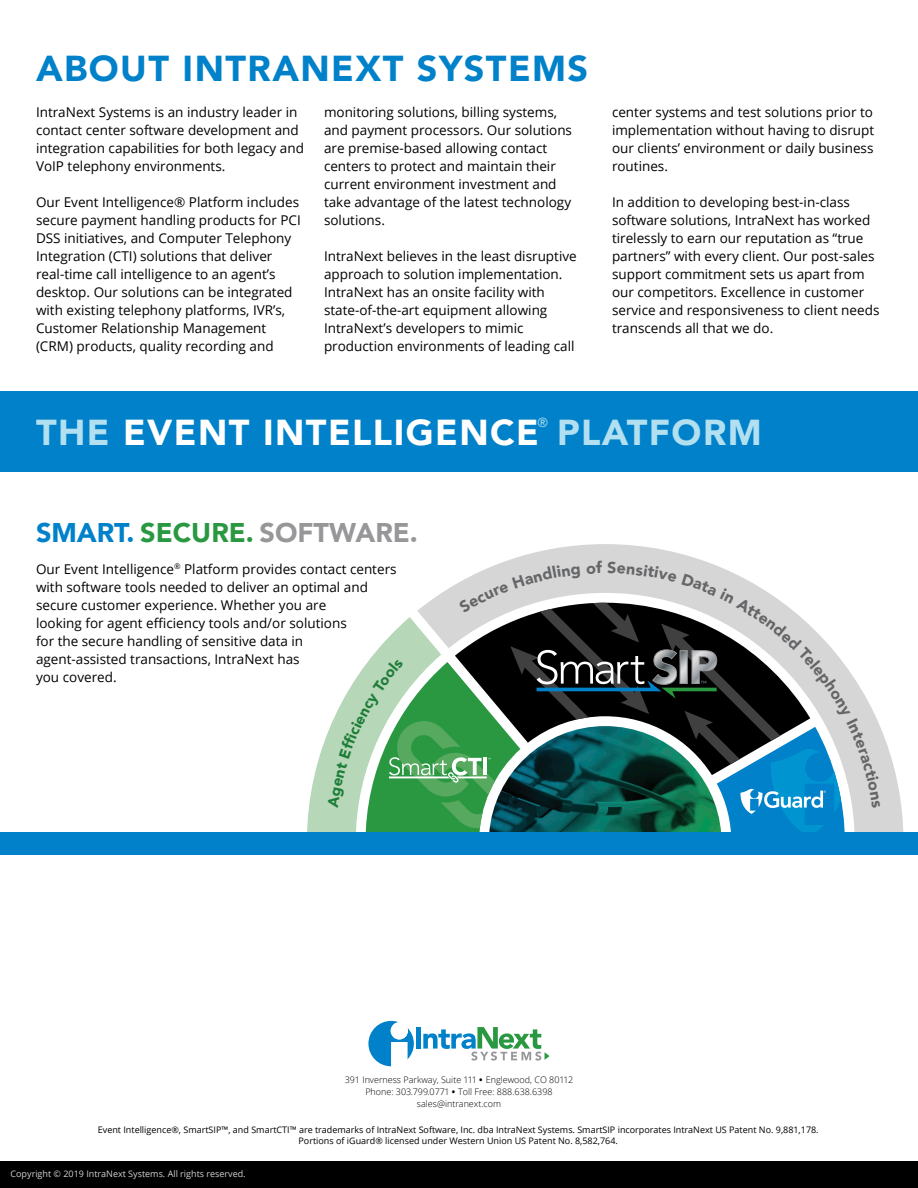
<style>
.page{position:relative;width:918px;height:1188px;background:#fff}
.page>*{position:absolute;margin:0;border:0;box-sizing:border-box;transform-origin:0 0}
.t1{font:900 36px "Avenir";letter-spacing:.04em;color:#0081c9}
.t2{font:900 36px "Avenir";letter-spacing:.04em;color:#fff}
.t3{font:900 36px "Avenir";letter-spacing:.04em;color:#b2e0f1}
.t4{font:900 27px "Avenir";color:#97979a}
.t5{font:13.5px/18px "Open Sans";color:#000}
.t6{font:500 13.05px "Avenir";color:#a1daee}
.t7{font:9px/10.8px "Open Sans";color:#000;text-align:center}
.t8{font:300 9px "Open Sans";color:#000}
.t9{font:9px "Open Sans";color:#d1d2d4}
.s1{color:#b2e0f1}
.s2{color:#0081c9}
.s3{color:#2a9841}
.s4{font-weight:700}
</style>
<div class="page">
<svg style="left:507px;top:544px;width:397px;height:289px"></svg>
<div style="left:0;top:833px;width:918px;height:22px;background:#0081c9"></div>
<div style="left:0;top:392px;width:918px;height:80px;background:#0081c9"></div>
<div style="left:416px;top:1027px;width:5px;height:22px;background:#0081c9"></div>
<svg style="left:423px;top:1027px;width:127px;height:34px"></svg>
<svg style="left:368px;top:1021px;width:46px;height:45px"></svg>
<div style="left:0;top:1161px;width:918px;height:27px;background:#000"></div>
<svg style="left:307px;top:561px;width:573px;height:272px"></svg>
<p class="t1" style="left:36px;top:38px;width:554px">ABOUT INTRANEXT SYSTEMS</p>
<p class="t5" style="left:36px;top:103px;width:269px">IntraNext Systems is an industry leader in contact center software development and integration capabilities for both legacy and VoIP telephony environments.</p>
<p class="t5" style="left:36px;top:193px;width:266px">Our Event Intelligence® Platform includes secure payment handling products for PCI DSS initiatives, and Computer Telephony Integration (CTI) solutions that deliver real-time call intelligence to an agent’s desktop. Our solutions can be integrated with existing telephony platforms, IVR’s, Customer Relationship Management (CRM) products, quality recording and</p>
<p class="t5" style="left:324px;top:103px;width:250px">monitoring solutions, billing systems, and payment processors. Our solutions are premise-based allowing contact centers to protect and maintain their current environment investment and take advantage of the latest technology solutions.</p>
<p class="t5" style="left:324px;top:247px;width:254px">IntraNext believes in the least disruptive approach to solution implementation.<br>IntraNext has an onsite facility with state-of-the-art equipment allowing IntraNext’s developers to mimic production environments of leading call</p>
<p class="t5" style="left:612px;top:103px;width:264px;text-align:justify">center systems and test solutions prior to implementation without having to disrupt our clients’ environment or daily business routines.</p>
<p class="t5" style="left:612px;top:193px;width:269px">In addition to developing best-in-class software solutions, IntraNext has worked tirelessly to earn our reputation as “true partners” with every client. Our post-sales support commitment sets us apart from our competitors. Excellence in customer service and responsiveness to client needs transcends all that we do.</p>
<p class="t2" style="left:36px;top:401px;width:504px"><span class="s1">THE</span> EVENT INTELLIGENCE</p>
<p class="t6" style="left:538px;top:411px;width:12px">®</p>
<p class="t3" style="left:557px;top:401px;width:206px">PLATFORM</p>
<p class="t4" style="left:36px;top:510px;width:383px"><span class="s2">SMART.</span> <span class="s3">SECURE.</span> SOFTWARE.</p>
<p class="t5" style="left:36px;top:559px;width:362px">Our Event Intelligence<sup>®</sup> Platform provides contact centers with software tools needed to deliver an optimal and secure customer experience. Whether you are<br>looking for agent efficiency tools and/or solutions<br>for the secure handling of sensitive data in agent-assisted transactions, IntraNext has<br>you covered.</p>
<p class="t8" style="left:345px;top:1074px;width:230px">391 Inverness Parkway, Suite 111 <span class="s4">•</span> Englewood, CO 80112</p>
<p class="t8" style="left:365px;top:1086px;width:189px">Phone: 303.799.0771 <span class="s4">•</span> Toll Free: 888.638.6398</p>
<p class="t8" style="left:417px;top:1098px;width:86px">sales@intranext.com</p>
<p class="t7" style="left:98px;top:1125px;width:722px">Event Intelligence®, SmartSIP™, and SmartCTI™ are trademarks of IntraNext Software, Inc. dba IntraNext Systems. SmartSIP incorporates IntraNext US Patent No. 9,881,178.<br>Portions of iGuard® licensed under Western Union US Patent No. 8,582,764.</p>
<p class="t9" style="left:10px;top:1168px;width:237px">Copyright © 2019 IntraNext Systems. All rights reserved.</p>
</div>
